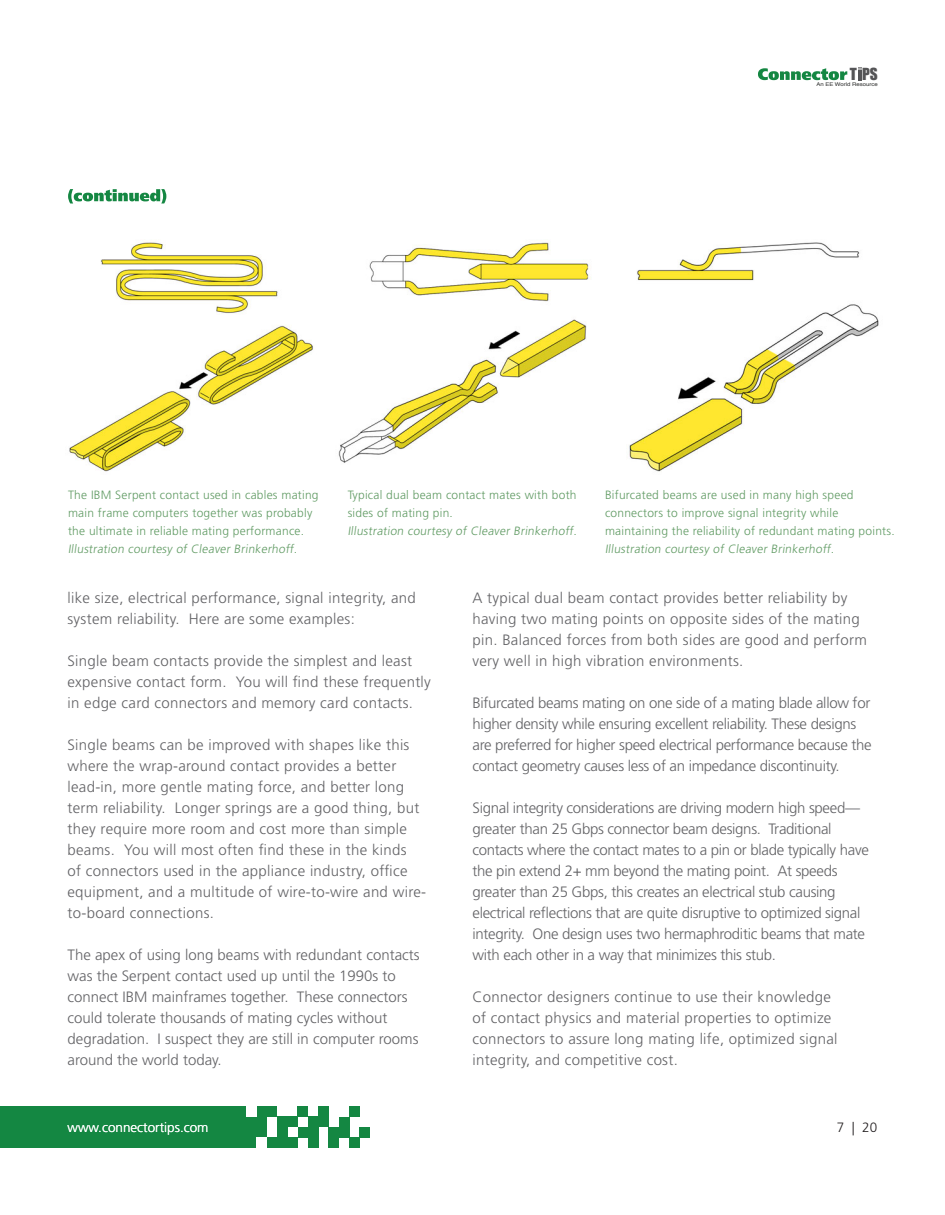
<style>
.page{position:relative;width:945px;height:1215px;background:#fff}
.page>*{position:absolute;margin:0;border:0;box-sizing:border-box;transform-origin:0 0}
.t1{font:15.3px "Impact";color:#545456}
.t2{font:300 15px/21px "Frutiger LT Std";letter-spacing:.02em;color:#636366}
.t3{font:300 15px/21px "Frutiger LT Std";letter-spacing:-.02em;color:#636366}
.t4{font:300 15px/21px "Frutiger LT Std";color:#636366}
.t5{font:300 13.5px "Frutiger LT Std";color:#fff}
.t6{font:300 13.5px "Frutiger LT Std";color:#231f20}
.t7{font:300 12px/18px "Frutiger LT Std";letter-spacing:.02em;color:#619b64}
.t8{font:5.1px "Helvetica";color:#292a29;scale:1.17 1}
</style>
<div class="page">
<div style="left:0;top:1106px;width:267px;height:42px;background:#148742"></div>
<div style="left:257px;top:1106px;width:20px;height:11px;background:#148742"></div>
<div style="left:246px;top:1103px;width:11px;height:14px;background:#fff"></div>
<div style="left:298px;top:1106px;width:10px;height:11px;background:#148742"></div>
<div style="left:349px;top:1106px;width:11px;height:11px;background:#148742"></div>
<div style="left:318px;top:1106px;width:11px;height:21px;background:#148742"></div>
<div style="left:277px;top:1117px;width:21px;height:10px;background:#148742"></div>
<div style="left:308px;top:1117px;width:21px;height:10px;background:#148742"></div>
<div style="left:339px;top:1117px;width:10px;height:20px;background:#148742"></div>
<div style="left:277px;top:1127px;width:10px;height:10px;background:#148742"></div>
<div style="left:298px;top:1127px;width:20px;height:10px;background:#148742"></div>
<div style="left:360px;top:1127px;width:10px;height:10px;background:#148742"></div>
<div style="left:267px;top:1137px;width:31px;height:11px;background:#148742"></div>
<div style="left:257px;top:1137px;width:10px;height:15px;background:#fff"></div>
<div style="left:308px;top:1137px;width:10px;height:11px;background:#148742"></div>
<div style="left:329px;top:1137px;width:10px;height:11px;background:#148742"></div>
<div style="left:329px;top:1127px;width:20px;height:10px;background:#148742"></div>
<div style="left:349px;top:1137px;width:11px;height:11px;background:#148742"></div>
<svg style="left:758px;top:68px;width:89px;height:12px"></svg>
<svg style="left:858px;top:68px;width:3px;height:12px"></svg>
<svg style="left:68px;top:189px;width:98px;height:14px"></svg>
<img style="left:69px;top:242px;width:244px;height:230px">
<img style="left:629px;top:242px;width:250px;height:230px">
<img style="left:338px;top:242px;width:253px;height:221px">
<p class="t1" style="left:850px;top:62px;width:30px">T PS</p>
<p class="t8" style="left:816px;top:81px;width:54px">An EE World Resource</p>
<p class="t7" style="left:68px;top:486px;width:252px">The IBM Serpent contact used in cables mating main frame computers together was probably the ultimate in reliable mating performance.<br>Illustration courtesy of Cleaver Brinkerhoff.</p>
<p class="t7" style="left:348px;top:486px;width:232px">Typical dual beam contact mates with both sides of mating pin.<br>Illustration courtesy of Cleaver Brinkerhoff.</p>
<p class="t7" style="left:605px;top:486px;width:291px">Bifurcated beams are used in many high speed connectors to improve signal integrity while maintaining the reliability of redundant mating points.<br>Illustration courtesy of Cleaver Brinkerhoff.</p>
<p class="t2" style="left:472px;top:588px;width:396px">A typical dual beam contact provides better reliability by having two mating points on opposite sides of the mating pin. Balanced forces from both sides are good and perform very well in high vibration environments.</p>
<p class="t3" style="left:472px;top:693px;width:401px">Bifurcated beams mating on one side of a mating blade allow for higher density while ensuring excellent reliability. These designs are preferred for higher speed electrical performance because the contact geometry causes less of an impedance discontinuity.</p>
<p class="t3" style="left:472px;top:798px;width:398px">Signal integrity considerations are driving modern high speed— greater than 25 Gbps connector beam designs. Traditional contacts where the contact mates to a pin or blade typically have the pin extend 2+ mm beyond the mating point. At speeds greater than 25 Gbps, this creates an electrical stub causing electrical reflections that are quite disruptive to optimized signal integrity. One design uses two hermaphroditic beams that mate with each other in a way that minimizes this stub.</p>
<p class="t2" style="left:472px;top:987px;width:367px">Connector designers continue to use their knowledge of contact physics and material properties to optimize connectors to assure long mating life, optimized signal integrity, and competitive cost.</p>
<p class="t2" style="left:68px;top:588px;width:350px">like size, electrical performance, signal integrity, and system reliability. Here are some examples:</p>
<p class="t2" style="left:68px;top:651px;width:365px">Single beam contacts provide the simplest and least expensive contact form. You will find these frequently in edge card connectors and memory card contacts.</p>
<p class="t2" style="left:68px;top:735px;width:360px">Single beams can be improved with shapes like this where the wrap-around contact provides a better lead-in, more gentle mating force, and better long term reliability. Longer springs are a good thing, but they require more room and cost more than simple beams. You will most often find these in the kinds<br>of connectors used in the appliance industry, office equipment, and a multitude of wire-to-wire and wire&shy;to-board connections.</p>
<p class="t4" style="left:68px;top:945px;width:354px">The apex of using long beams with redundant contacts was the Serpent contact used up until the 1990s to connect IBM mainframes together. These connectors could tolerate thousands of mating cycles without degradation. I suspect they are still in computer rooms around the world today.</p>
<p class="t5" style="left:68px;top:1120px;width:143px">www.connectortips.com</p>
<p class="t6" style="left:837px;top:1120px;width:42px">7 | 20</p>
</div>
